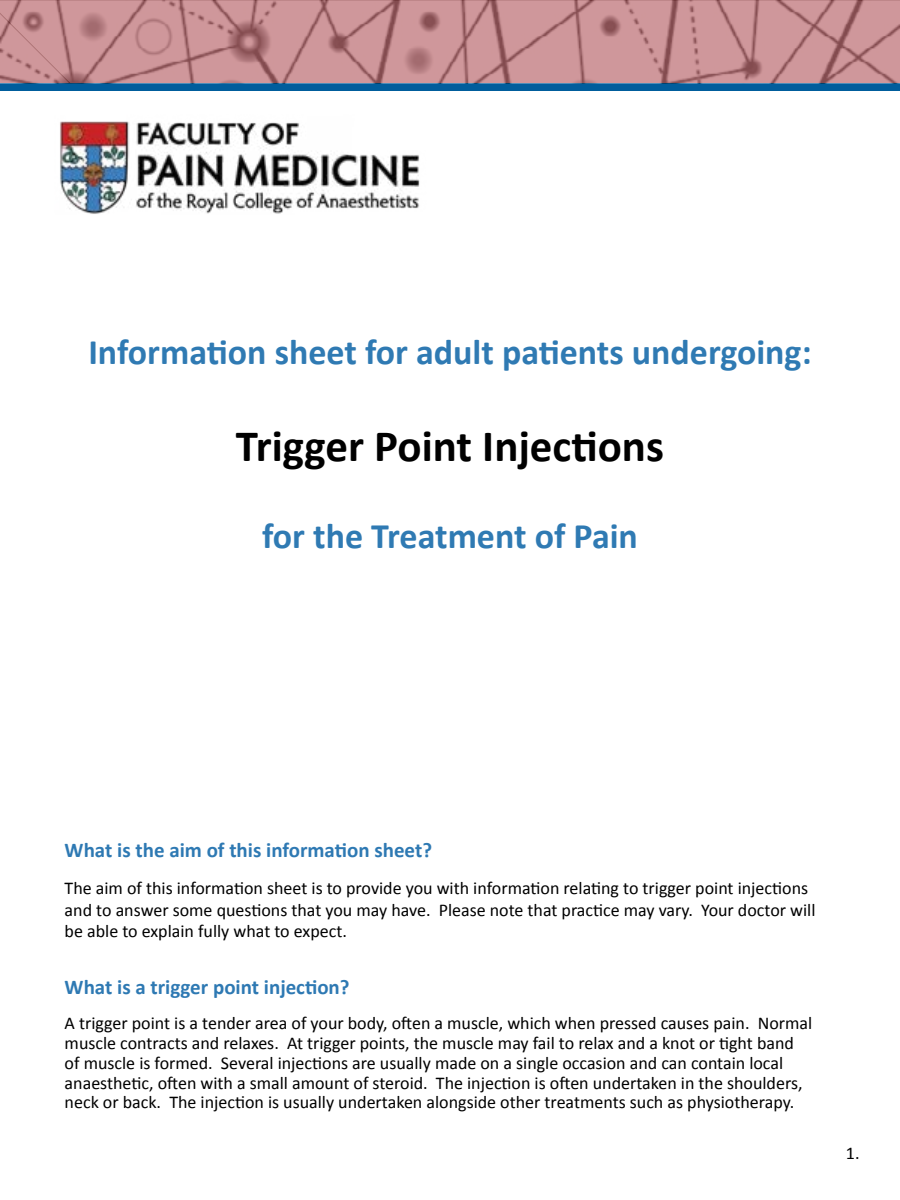
<style>
.page{position:relative;width:900px;height:1200px;background:#fff}
.page>*{position:absolute;margin:0;border:0;box-sizing:border-box;transform-origin:0 0}
.t1{font:700 45px "Calibri";color:#000}
.t2{font:700 36px "Calibri";color:#2f7ab3}
.t3{font:700 21px "Calibri";color:#2e79b3}
.t4{font:18px/19.8px "Calibri";color:#000}
</style>
<div class="page">
<div style="left:0;top:84px;width:900px;height:7px;background:#005d9c"></div>
<img style="left:60px;top:121px;width:360px;height:93px">
<img style="left:0;top:0;width:900px;height:84px">
<h2 class="t2" style="left:88px;top:329px;width:725px">Information sheet for adult patients undergoing:</h2>
<h1 class="t1" style="left:236px;top:418px;width:430px">Trigger Point Injections</h1>
<h2 class="t2" style="left:262px;top:513px;width:377px">for the Treatment of Pain</h2>
<p class="t3" style="left:65px;top:837px;width:369px">What is the aim of this information sheet?</p>
<p class="t4" style="left:65px;top:877px;width:752px;line-height:21.6px">The aim of this information sheet is to provide you with information relating to trigger point injections and to answer some questions that you may have. Please note that practice may vary. Your doctor will be able to explain fully what to expect.</p>
<p class="t3" style="left:65px;top:974px;width:286px">What is a trigger point injection?</p>
<p class="t4" style="left:65px;top:1013px;width:749px">A trigger point is a tender area of your body, often a muscle, which when pressed causes pain. Normal muscle contracts and relaxes. At trigger points, the muscle may fail to relax and a knot or tight band of muscle is formed. Several injections are usually made on a single occasion and can contain local anaesthetic, often with a small amount of steroid. The injection is often undertaken in the shoulders, neck or back. The injection is usually undertaken alongside other treatments such as physiotherapy.</p>
<p class="t4" style="left:846px;top:1144px;width:15px">1.</p>
</div>
